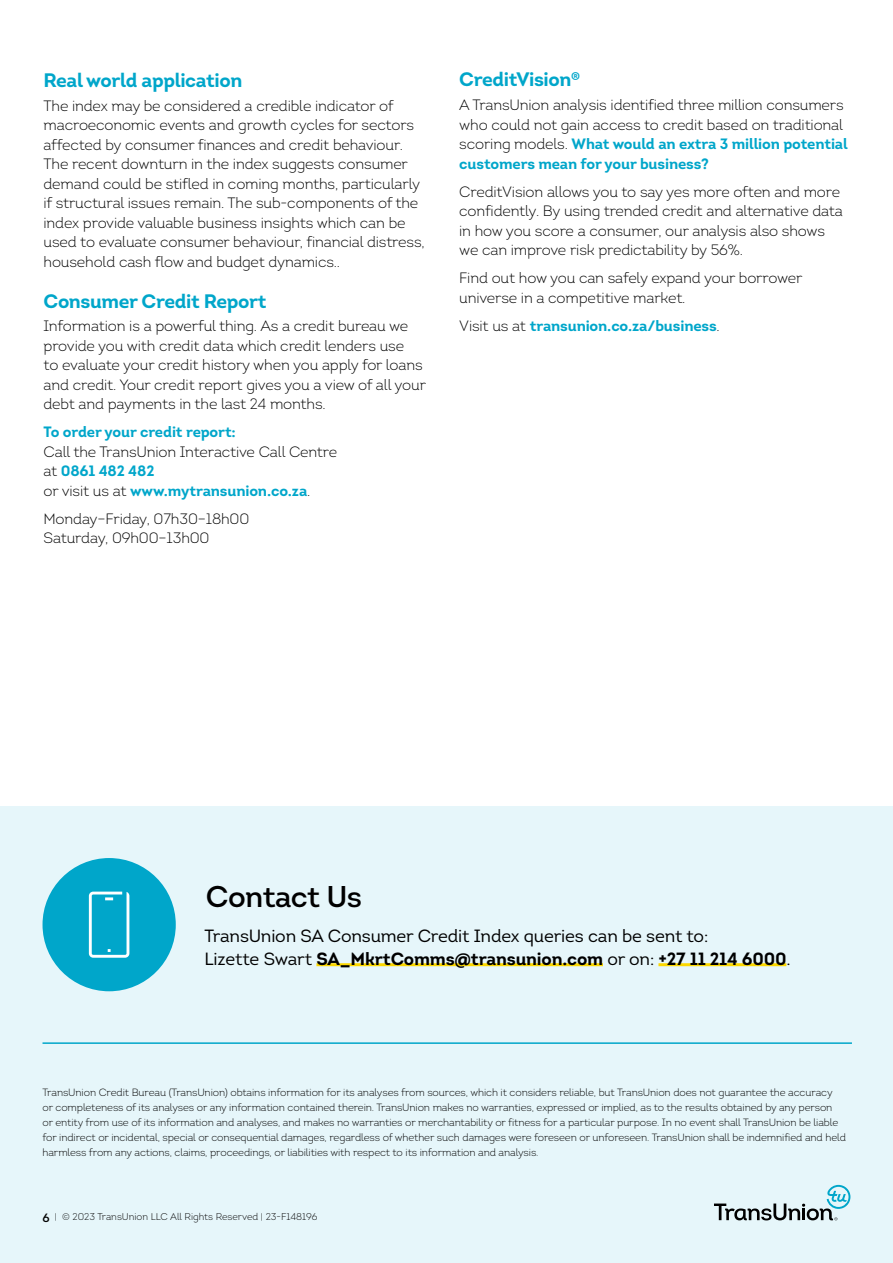
<style>
.page{position:relative;width:893px;height:1263px;background:#fff}
.page>*{position:absolute;margin:0;border:0;box-sizing:border-box;transform-origin:0 0}
.t1{font:600 30px "Intro";letter-spacing:-.02em;color:#000}
.t2{font:700 19.5px "Intro";letter-spacing:-.02em;color:#00a6ca}
.t3{font:17.7px/23px "Intro";letter-spacing:-.01em;color:#000}
.t4{font:300 15px/19.5px "Intro";letter-spacing:-.01em;color:#000}
.t5{font:700 15px "Intro";letter-spacing:-.01em;color:#00a6ca}
.t6{font:300 10.5px/15px "Intro";letter-spacing:-.01em;color:#000}
.t7{font:300 9.75px "Intro";color:#000}
.s1{font-weight:700;color:#00a6ca}
.s2{font-weight:300;color:#000}
.s3{font-weight:700}
.s4{font-weight:600;font-size:12px}
</style>
<div class="page">
<div style="left:0;top:806px;width:893px;height:457px;background:#e6f6fa"></div>
<svg style="left:714px;top:1185px;width:136px;height:36px"></svg>
<hr style="left:43px;top:1042px;width:809px;height:2px;background:#00a6ca">
<div style="left:43px;top:858px;width:133px;height:133px;background:#00a6ca;border-radius:50%"></div>
<hr style="left:316px;top:963px;width:287px;height:3px;background:#fcd800">
<hr style="left:658px;top:963px;width:128px;height:3px;background:#fcd800">
<svg style="left:89px;top:892px;width:40px;height:66px"></svg>
<h2 class="t2" style="left:44px;top:68px;width:200px">Real world application</h2>
<p class="t4" style="left:44px;top:96px;width:383px">The index may be considered a credible indicator of macroeconomic events and growth cycles for sectors affected by consumer finances and credit behaviour.<br>The recent downturn in the index suggests consumer demand could be stifled in coming months, particularly if structural issues remain. The sub-components of the index provide valuable business insights which can be used to evaluate consumer behaviour, financial distress, household cash flow and budget dynamics..</p>
<h2 class="t2" style="left:44px;top:288px;width:225px">Consumer Credit Report</h2>
<p class="t4" style="left:44px;top:316px;width:384px">Information is a powerful thing. As a credit bureau we provide you with credit data which credit lenders use<br>to evaluate your credit history when you apply for loans and credit. Your credit report gives you a view of all your debt and payments in the last 24 months.</p>
<p class="t5" style="left:44px;top:423px;width:194px">To order your credit report:</p>
<p class="t4" style="left:44px;top:442px;width:295px">Call the TransUnion Interactive Call Centre at <span class="s1">0861 482 482<br></span>or visit us at <span class="s1">www.mytransunion.co.za</span>.</p>
<p class="t4" style="left:44px;top:509px;width:207px">Monday–Friday, 07h30–18h00<br>Saturday, 09h00–13h00</p>
<h2 class="t2" style="left:459px;top:67px;width:122px">CreditVision<sup>®</sup></h2>
<p class="t4" style="left:459px;top:95px;width:390px">A TransUnion analysis identified three million consumers who could not gain access to credit based on traditional scoring models. <span class="s1">What would an extra 3 million potential customers mean for your business?</span></p>
<p class="t4" style="left:459px;top:181px;width:385px">CreditVision allows you to say yes more often and more confidently. By using trended credit and alternative data in how you score a consumer, our analysis also shows we can improve risk predictability by 56%.</p>
<p class="t4" style="left:459px;top:268px;width:345px">Find out how you can safely expand your borrower universe in a competitive market.</p>
<p class="t5" style="left:459px;top:316px;width:262px"><span class="s2">Visit us at</span> transunion.co.za/business<span class="s2">.</span></p>
<h1 class="t1" style="left:206px;top:878px;width:158px">Contact Us</h1>
<p class="t3" style="left:205px;top:924px;width:588px">TransUnion SA Consumer Credit Index queries can be sent to:<br>Lizette Swart <span class="s3">SA_MkrtComms@transunion.com</span> or on: <span class="s3">+27 11 214 6000</span>.</p>
<p class="t6" style="left:43px;top:1085px;width:805px">TransUnion Credit Bureau (TransUnion) obtains information for its analyses from sources, which it considers reliable, but TransUnion does not guarantee the accuracy<br>or completeness of its analyses or any information contained therein. TransUnion makes no warranties, expressed or implied, as to the results obtained by any person<br>or entity from use of its information and analyses, and makes no warranties or merchantability or fitness for a particular purpose. In no event shall TransUnion be liable for indirect or incidental, special or consequential damages, regardless of whether such damages were foreseen or unforeseen. TransUnion shall be indemnified and held harmless from any actions, claims, proceedings, or liabilities with respect to its information and analysis.</p>
<p class="t7" style="left:43px;top:1211px;width:276px"><span class="s4">6</span> | © 2023 TransUnion LLC All Rights Reserved | 23-F148196</p>
</div>
